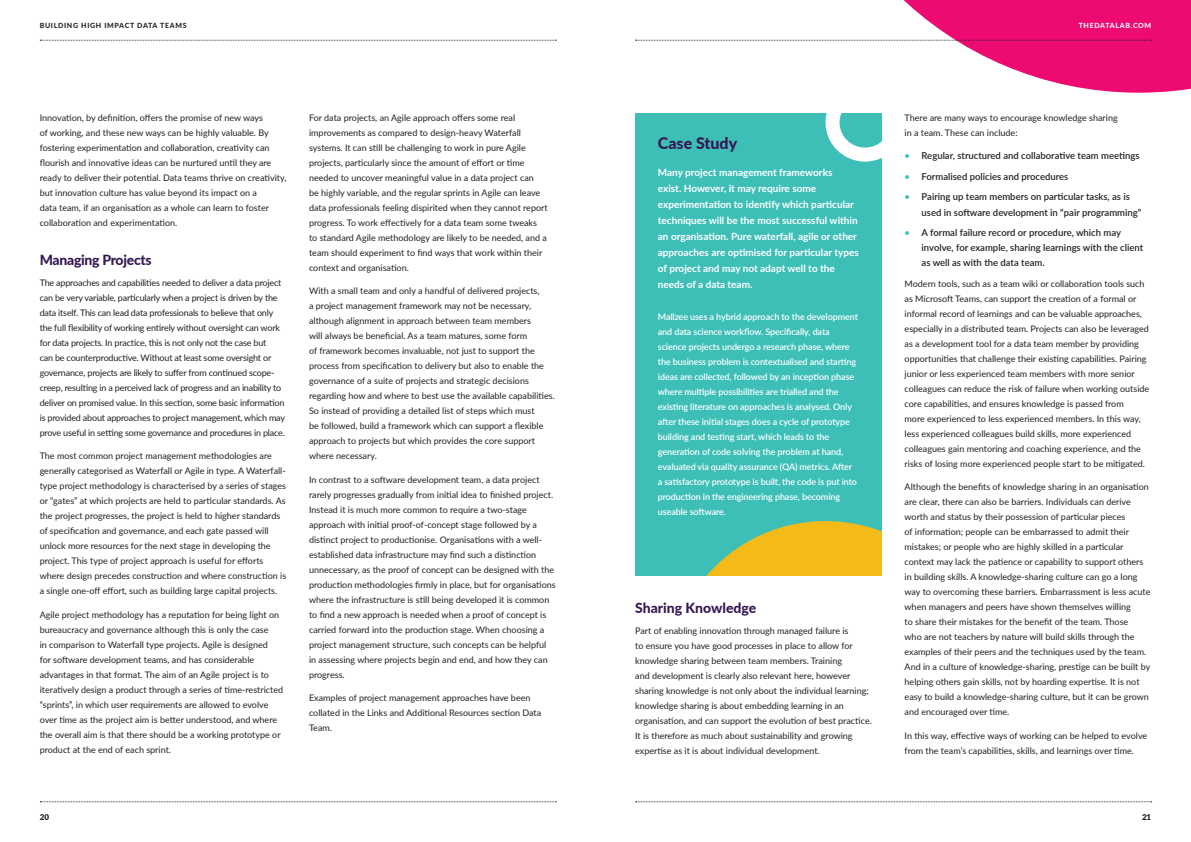
<style>
.page{position:relative;width:1191px;height:842px;background:#fff}
.page>*{position:absolute;margin:0;border:0;box-sizing:border-box;transform-origin:0 0}
.Case_Study_Heading{font:800 16px "Lato";color:#371753}
.Sub_Heading{font:800 14px "Lato";letter-spacing:-.015em;color:#371753}
.Case_Study_Intro{font:700 10px/16px "Lato";color:#fff}
.t1{font:600 9.5px/15px "Lato";color:#231f20}
.Body_Copy{font:9px/15px "Lato";color:#231f20}
.Body_Copy-2{font:9px/15px "Lato";letter-spacing:-.02em;color:#231f20}
.case_study_body_copy{font:600 9px/15px "Lato";letter-spacing:-.01em;color:#fff}
.t2{font:900 8px "Lato";color:#231f20}
.t3{font:800 7px "Lato";letter-spacing:.1em;color:#231f20}
.t4{font:800 7px "Lato";letter-spacing:.1em;color:#fff}
.s1{color:#3dbfb8}
</style>
<div class="page">
<div style="left:635px;top:113px;width:247px;height:462px;background:#3dbfb8"></div>
<svg style="left:707px;top:521px;width:175px;height:54px"></svg>
<svg style="left:40px;top:801px;width:516px;height:1px"></svg>
<svg style="left:40px;top:40px;width:516px;height:1px"></svg>
<svg style="left:635px;top:0;width:556px;height:93px"></svg>
<svg style="left:635px;top:801px;width:516px;height:1px"></svg>
<div style="left:825px;top:83px;width:79px;height:79px;border:14px solid #fff;border-radius:50%"></div>
<p class="t3" style="left:40px;top:21px;width:148px">BUILDING HIGH IMPACT DATA TEAMS</p>
<p class="Body_Copy" style="left:40px;top:109px;width:248px">Innovation, by definition, offers the promise of new ways<br>of working, and these new ways can be highly valuable. By fostering experimentation and collaboration, creativity can flourish and innovative ideas can be nurtured until they are ready to deliver their potential. Data teams thrive on creativity, but innovation culture has value beyond its impact on a<br>data team, if an organisation as a whole can learn to foster collaboration and experimentation.</p>
<p class="Sub_Heading" style="left:40px;top:250px;width:113px">Managing Projects</p>
<p class="Body_Copy-2" style="left:40px;top:275px;width:247px">The approaches and capabilities needed to deliver a data project can be very variable, particularly when a project is driven by the data itself. This can lead data professionals to believe that only the full flexibility of working entirely without oversight can work for data projects. In practice, this is not only not the case but<br>can be counterproductive. Without at least some oversight or governance, projects are likely to suffer from continued scope&shy;creep, resulting in a perceived lack of progress and an inability to deliver on promised value. In this section, some basic information is provided about approaches to project management, which may prove useful in setting some governance and procedures in place.</p>
<p class="Body_Copy" style="left:40px;top:448px;width:248px">The most common project management methodologies are generally categorised as Waterfall or Agile in type. A Waterfall&shy;type project methodology is characterised by a series of stages or “gates” at which projects are held to particular standards. As the project progresses, the project is held to higher standards of specification and governance, and each gate passed will unlock more resources for the next stage in developing the project. This type of project approach is useful for efforts where design precedes construction and where construction is a single one-off effort, such as building large capital projects.</p>
<p class="Body_Copy" style="left:40px;top:607px;width:245px">Agile project methodology has a reputation for being light on bureaucracy and governance although this is only the case<br>in comparison to Waterfall type projects. Agile is designed<br>for software development teams, and has considerable advantages in that format. The aim of an Agile project is to iteratively design a product through a series of time-restricted “sprints”, in which user requirements are allowed to evolve over time as the project aim is better understood, and where the overall aim is that there should be a working prototype or product at the end of each sprint.</p>
<p class="Body_Copy" style="left:309px;top:109px;width:240px">For data projects, an Agile approach offers some real improvements as compared to design-heavy Waterfall systems. It can still be challenging to work in pure Agile projects, particularly since the amount of effort or time needed to uncover meaningful value in a data project can<br>be highly variable, and the regular sprints in Agile can leave data professionals feeling dispirited when they cannot report progress. To work effectively for a data team some tweaks<br>to standard Agile methodology are likely to be needed, and a team should experiment to find ways that work within their context and organisation.</p>
<p class="Body_Copy" style="left:309px;top:283px;width:247px">With a small team and only a handful of delivered projects,<br>a project management framework may not be necessary, although alignment in approach between team members<br>will always be beneficial. As a team matures, some form<br>of framework becomes invaluable, not just to support the process from specification to delivery but also to enable the governance of a suite of projects and strategic decisions regarding how and where to best use the available capabilities.<br>So instead of providing a detailed list of steps which must<br>be followed, build a framework which can support a flexible approach to projects but which provides the core support where necessary.</p>
<p class="Body_Copy" style="left:309px;top:471px;width:248px">In contrast to a software development team, a data project rarely progresses gradually from initial idea to finished project.<br>Instead it is much more common to require a two-stage approach with initial proof-of-concept stage followed by a distinct project to productionise. Organisations with a well&shy;established data infrastructure may find such a distinction unnecessary, as the proof of concept can be designed with the production methodologies firmly in place, but for organisations where the infrastructure is still being developed it is common to find a new approach is needed when a proof of concept is carried forward into the production stage. When choosing a project management structure, such concepts can be helpful<br>in assessing where projects begin and end, and how they can progress.</p>
<p class="Body_Copy" style="left:309px;top:690px;width:234px">Examples of project management approaches have been collated in the Links and Additional Resources section Data<br>Team.</p>
<p class="t4" style="left:1078px;top:21px;width:74px">THEDATALAB.COM</p>
<p class="Case_Study_Heading" style="left:658px;top:131px;width:81px">Case Study</p>
<p class="Case_Study_Intro" style="left:658px;top:164px;width:202px">Many project management frameworks<br>exist. However, it may require some experimentation to identify which particular techniques will be the most successful within an organisation. Pure waterfall, agile or other approaches are optimised for particular types of project and may not adapt well to the needs of a data team.</p>
<p class="case_study_body_copy" style="left:658px;top:309px;width:202px">Mallzee uses a hybrid approach to the development and data science workflow. Specifically, data science projects undergo a research phase, where the business problem is contextualised and starting ideas are collected, followed by an inception phase where multiple possibilities are trialled and the existing literature on approaches is analysed. Only after these initial stages does a cycle of prototype building and testing start, which leads to the generation of code solving the problem at hand, evaluated via quality assurance (QA) metrics. After a satisfactory prototype is built, the code is put into production in the engineering phase, becoming useable software.</p>
<p class="Sub_Heading" style="left:635px;top:598px;width:123px">Sharing Knowledge</p>
<p class="Body_Copy" style="left:635px;top:623px;width:238px">Part of enabling innovation through managed failure is<br>to ensure you have good processes in place to allow for knowledge sharing between team members. Training<br>and development is clearly also relevant here, however sharing knowledge is not only about the individual learning; knowledge sharing is about embedding learning in an organisation, and can support the evolution of best practice.<br>It is therefore as much about sustainability and growing expertise as it is about individual development.</p>
<p class="Body_Copy" style="left:904px;top:109px;width:215px">There are many ways to encourage knowledge sharing in a team. These can include:</p>
<p class="t1" style="left:904px;top:148px;width:236px"><span class="s1">•</span> Regular, structured and collaborative team meetings</p>
<p class="t1" style="left:904px;top:168px;width:165px"><span class="s1">•</span> Formalised policies and procedures</p>
<p class="t1" style="left:921px;top:189px;width:221px;text-indent:-17px"><span class="s1">•</span> Pairing up team members on particular tasks, as is used in software development in “pair programming”</p>
<p class="t1" style="left:921px;top:225px;width:223px;text-indent:-17px"><span class="s1">•</span> A formal failure record or procedure, which may involve, for example, sharing learnings with the client as well as with the data team.</p>
<p class="Body_Copy" style="left:904px;top:276px;width:246px">Modern tools, such as a team wiki or collaboration tools such as Microsoft Teams, can support the creation of a formal or informal record of learnings and can be valuable approaches, especially in a distributed team. Projects can also be leveraged as a development tool for a data team member by providing opportunities that challenge their existing capabilities. Pairing junior or less experienced team members with more senior colleagues can reduce the risk of failure when working outside core capabilities, and ensures knowledge is passed from<br>more experienced to less experienced members. In this way, less experienced colleagues build skills, more experienced colleagues gain mentoring and coaching experience, and the risks of losing more experienced people start to be mitigated.</p>
<p class="Body_Copy" style="left:904px;top:479px;width:247px">Although the benefits of knowledge sharing in an organisation are clear, there can also be barriers. Individuals can derive worth and status by their possession of particular pieces<br>of information; people can be embarrassed to admit their mistakes; or people who are highly skilled in a particular context may lack the patience or capability to support others in building skills. A knowledge-sharing culture can go a long way to overcoming these barriers. Embarrassment is less acute when managers and peers have shown themselves willing<br>to share their mistakes for the benefit of the team. Those<br>who are not teachers by nature will build skills through the examples of their peers and the techniques used by the team.<br>And in a culture of knowledge-sharing, prestige can be built by helping others gain skills, not by hoarding expertise. It is not easy to build a knowledge-sharing culture, but it can be grown and encouraged over time.</p>
<p class="Body_Copy" style="left:904px;top:728px;width:244px">In this way, effective ways of working can be helped to evolve from the team’s capabilities, skills, and learnings over time.</p>
<p class="t2" style="left:40px;top:811px;width:11px">20</p>
<p class="t2" style="left:1142px;top:811px;width:11px">21</p>
</div>
